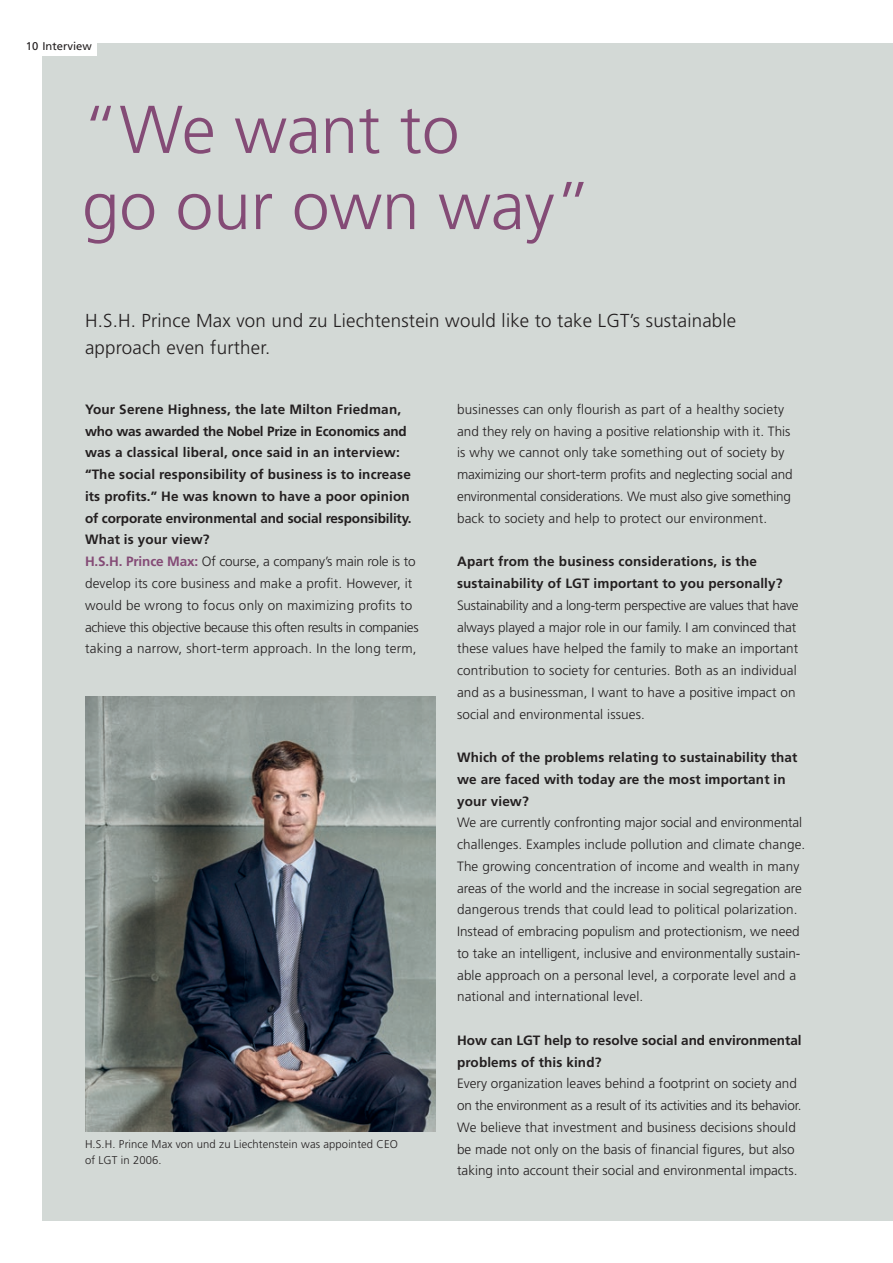
<style>
.page{position:relative;width:893px;height:1263px;background:#fff}
.page>*{position:absolute;margin:0;border:0;box-sizing:border-box;transform-origin:0 0}
.LGT_Story_HAUPTTITEL{font:300 67.5px/76.2px "Frutiger LT Std";color:#844b76}
.LGT_Story_LEAD_breit{font:300 18.75px/27.2px "Frutiger LT Std";letter-spacing:.01em;color:#231f20}
.LGT_Story_LAUFTEXT{font:300 13.5px/21.8px "Frutiger LT Std";color:#231f20}
.LGT_Story_Interview{font:700 13.5px/21.8px "Frutiger LT Std";letter-spacing:.01em;color:#231f20}
.LGT_BILDUNTERSCHRIFT{font:300 11.25px/15.8px "Frutiger LT Std";letter-spacing:.01em;color:#231f20}
.LGT_PAGINA{font:11.25px "Frutiger LT Std";color:#231f20}
.s1{font-weight:700;color:#844b76}
</style>
<div class="page">
<div style="left:43px;top:43px;width:850px;height:1177px;background:#d3d9d6"></div>
<img style="left:85px;top:697px;width:351px;height:435px">
<div style="left:43px;top:43px;width:54px;height:12px;background:#fff"></div>
<p class="LGT_PAGINA" style="left:26px;top:40px;width:68px">10 Interview</p>
<p class="LGT_Story_HAUPTTITEL" style="left:82px;top:93px;width:512px">“We want to<br>go our own way”</p>
<p class="LGT_Story_LEAD_breit" style="left:85px;top:307px;width:653px">H.S.H. Prince Max von und zu Liechtenstein would like to take LGT’s sustainable approach even further.</p>
<p class="LGT_Story_Interview" style="left:85px;top:398px;width:328px">Your Serene Highness, the late Milton Friedman, who was awarded the Nobel Prize in Economics and was a classical liberal, once said in an interview: “The social responsibility of business is to increase its profits.” He was known to have a poor opinion of corporate environmental and social responsibility.<br>What is your view?</p>
<p class="LGT_Story_LAUFTEXT" style="left:85px;top:551px;width:335px"><span class="s1">H.S.H. Prince Max:</span> Of course, a company’s main role is to develop its core business and make a profit. However, it would be wrong to focus only on maximizing profits to achieve this objective because this often results in companies taking a narrow, short-term approach. In the long term,</p>
<p class="LGT_BILDUNTERSCHRIFT" style="left:85px;top:1136px;width:314px">H.S.H. Prince Max von und zu Liechtenstein was appointed CEO of LGT in 2006.</p>
<p class="LGT_Story_LAUFTEXT" style="left:457px;top:399px;width:337px">businesses can only flourish as part of a healthy society and they rely on having a positive relationship with it. This is why we cannot only take something out of society by maximizing our short-term profits and neglecting social and environmental considerations. We must also give something back to society and help to protect our environment.</p>
<p class="LGT_Story_Interview" style="left:457px;top:551px;width:327px">Apart from the business considerations, is the sustainability of LGT important to you personally?</p>
<p class="LGT_Story_LAUFTEXT" style="left:457px;top:594px;width:343px">Sustainability and a long-term perspective are values that have always played a major role in our family. I am convinced that these values have helped the family to make an important contribution to society for centuries. Both as an individual and as a businessman, I want to have a positive impact on social and environmental issues.</p>
<p class="LGT_Story_Interview" style="left:457px;top:746px;width:342px">Which of the problems relating to sustainability that we are faced with today are the most important in your view?</p>
<p class="LGT_Story_LAUFTEXT" style="left:457px;top:812px;width:350px">We are currently confronting major social and environmental challenges. Examples include pollution and climate change.<br>The growing concentration of income and wealth in many areas of the world and the increase in social segregation are dangerous trends that could lead to political polarization.<br>Instead of embracing populism and protectionism, we need to take an intelligent, inclusive and environmentally sustain&shy;able approach on a personal level, a corporate level and a national and international level.</p>
<p class="LGT_Story_Interview" style="left:457px;top:1029px;width:346px">How can LGT help to resolve social and environmental problems of this kind?</p>
<p class="LGT_Story_LAUFTEXT" style="left:457px;top:1073px;width:346px">Every organization leaves behind a footprint on society and on the environment as a result of its activities and its behavior.<br>We believe that investment and business decisions should be made not only on the basis of financial figures, but also taking into account their social and environmental impacts.</p>
</div>
